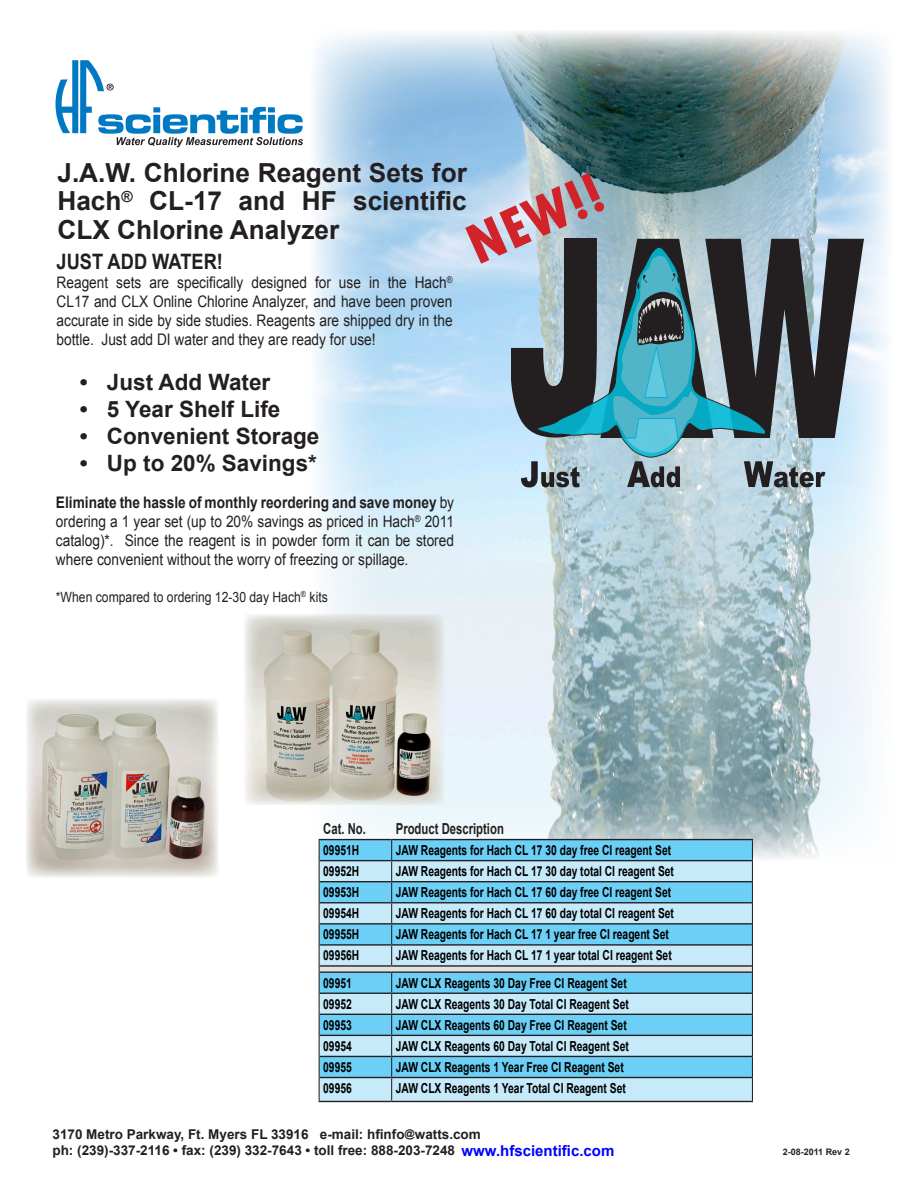
<style>
.page{position:relative;width:918px;height:1188px;background:#fff}
.page>*{position:absolute;margin:0;border:0;box-sizing:border-box;transform-origin:0 0}
.t1{font:800 condensed 60.15px "Tw Cen";color:#d1232a}
.t2{font:700 26.25px/28.5px "Arial";color:#231f20;text-align:justify}
.t3{font:700 22.5px "Arial";color:#231f20}
.t4{font:700 21.3px "Arial";color:#231f20;scale:.86 1}
.t5{font:15.9px/19px "Arial";color:#231f20;text-align:justify;scale:.86 1}
.t6{font:700 15.15px "Arial";color:#231f20;scale:.75 1}
.t7{font:700 15px "Arial";color:#00f}
.t8{font:14.1px "Arial";color:#231f20;scale:.86 1}
.t9{font:700 13.8px "Arial";color:#000;scale:.75 1}
.t10{font:700 13.5px "Arial";color:#231f20}
.t11{font:700 9px "Arial";color:#231f20}
.s1{font-weight:700}
.s2{font-size:10.5px}
</style>
<div class="page">
<img style="left:313px;top:31px;width:577px;height:830px">
<svg style="left:512px;top:238px;width:352px;height:216px"></svg>
<svg style="left:521px;top:461px;width:59px;height:26px"></svg>
<svg style="left:627px;top:461px;width:53px;height:26px"></svg>
<svg style="left:744px;top:461px;width:81px;height:26px"></svg>
<img style="left:244px;top:614px;width:200px;height:191px">
<img style="left:26px;top:699px;width:192px;height:178px">
<hr style="left:319px;top:1101px;width:73px;height:1px;background:#231f20">
<hr style="left:392px;top:1101px;width:361px;height:1px;background:#231f20">
<hr style="left:319px;top:839px;width:73px;height:1px;background:#231f20">
<hr style="left:392px;top:839px;width:361px;height:1px;background:#231f20">
<svg style="left:319px;top:840px;width:434px;height:261px"></svg>
<svg style="left:56px;top:60px;width:247px;height:87px"></svg>
<p class="t2" style="left:57px;top:159px;width:411px">J.A.W. Chlorine Reagent Sets for Hach<sup>®</sup> CL-17 and HF scientific CLX Chlorine Analyzer</p>
<p class="t1" style="left:455px;top:215px;width:146px;rotate:-24deg">NEW!!</p>
<p class="t4" style="left:57px;top:247px;width:195px">JUST ADD WATER!</p>
<p class="t5" style="left:57px;top:273px;width:462px">Reagent sets are specifically designed for use in the Hach<sup>® </sup>CL17 and CLX Online Chlorine Analyzer, and have been proven accurate in side by side studies. Reagents are shipped dry in the bottle. Just add DI water and they are ready for use!</p>
<p class="t3" style="left:80px;top:367px;width:192px">• Just Add Water</p>
<p class="t3" style="left:80px;top:394px;width:202px">• 5 Year Shelf Life</p>
<p class="t3" style="left:80px;top:421px;width:241px">• Convenient Storage</p>
<p class="t3" style="left:80px;top:448px;width:239px">• Up to 20% Savings*</p>
<p class="t5" style="left:56px;top:493px;width:465px"><span class="s1">Eliminate the hassle of monthly reordering and save money</span> by ordering a 1 year set (up to 20% savings as priced in Hach<sup>®</sup> 2011 catalog)*. Since the reagent is in powder form it can be stored where convenient without the worry of freezing or spillage.</p>
<p class="t8" style="left:56px;top:587px;width:318px">*When compared to ordering 12-30 day Hach<sup>®</sup> kits</p>
<p class="t6" style="left:323px;top:819px;width:59px">Cat. No.</p>
<p class="t6" style="left:396px;top:819px;width:146px">Product Description</p>
<p class="t9" style="left:323px;top:841px;width:50px">09951H</p>
<p class="t9" style="left:396px;top:841px;width:369px">JAW Reagents for Hach CL 17 30 day free CI reagent Set</p>
<p class="t9" style="left:323px;top:862px;width:50px">09952H</p>
<p class="t9" style="left:396px;top:862px;width:373px">JAW Reagents for Hach CL 17 30 day total CI reagent Set</p>
<p class="t9" style="left:323px;top:883px;width:50px">09953H</p>
<p class="t9" style="left:396px;top:883px;width:369px">JAW Reagents for Hach CL 17 60 day free CI reagent Set</p>
<p class="t9" style="left:323px;top:904px;width:50px">09954H</p>
<p class="t9" style="left:396px;top:904px;width:373px">JAW Reagents for Hach CL 17 60 day total CI reagent Set</p>
<p class="t9" style="left:323px;top:925px;width:50px">09955H</p>
<p class="t9" style="left:396px;top:925px;width:366px">JAW Reagents for Hach CL 17 1 year free CI reagent Set</p>
<p class="t9" style="left:323px;top:947px;width:50px">09956H</p>
<p class="t9" style="left:396px;top:947px;width:370px">JAW Reagents for Hach CL 17 1 year total CI reagent Set</p>
<p class="t9" style="left:323px;top:974px;width:40px">09951</p>
<p class="t9" style="left:396px;top:974px;width:310px">JAW CLX Reagents 30 Day Free CI Reagent Set</p>
<p class="t9" style="left:323px;top:995px;width:40px">09952</p>
<p class="t9" style="left:396px;top:995px;width:312px">JAW CLX Reagents 30 Day Total CI Reagent Set</p>
<p class="t9" style="left:323px;top:1016px;width:40px">09953</p>
<p class="t9" style="left:396px;top:1016px;width:310px">JAW CLX Reagents 60 Day Free CI Reagent Set</p>
<p class="t9" style="left:323px;top:1037px;width:40px">09954</p>
<p class="t9" style="left:396px;top:1037px;width:312px">JAW CLX Reagents 60 Day Total CI Reagent Set</p>
<p class="t9" style="left:323px;top:1058px;width:40px">09955</p>
<p class="t9" style="left:396px;top:1058px;width:305px">JAW CLX Reagents 1 Year Free CI Reagent Set</p>
<p class="t9" style="left:323px;top:1079px;width:40px">09956</p>
<p class="t9" style="left:396px;top:1079px;width:308px">JAW CLX Reagents 1 Year Total CI Reagent Set</p>
<p class="t10" style="left:52px;top:1125px;width:430px">3170 Metro Parkway, Ft. Myers FL 33916 e-mail: hfinfo<span class="s2">@</span>watts.com</p>
<p class="t10" style="left:52px;top:1141px;width:404px">ph: (239)-337-2116 • fax: (239) 332-7643 • toll free: 888-203-7248</p>
<p class="t7" style="left:462px;top:1141px;width:154px">www.hfscientific.com</p>
<p class="t11" style="left:783px;top:1146px;width:69px">2-08-2011 Rev 2</p>
</div>
